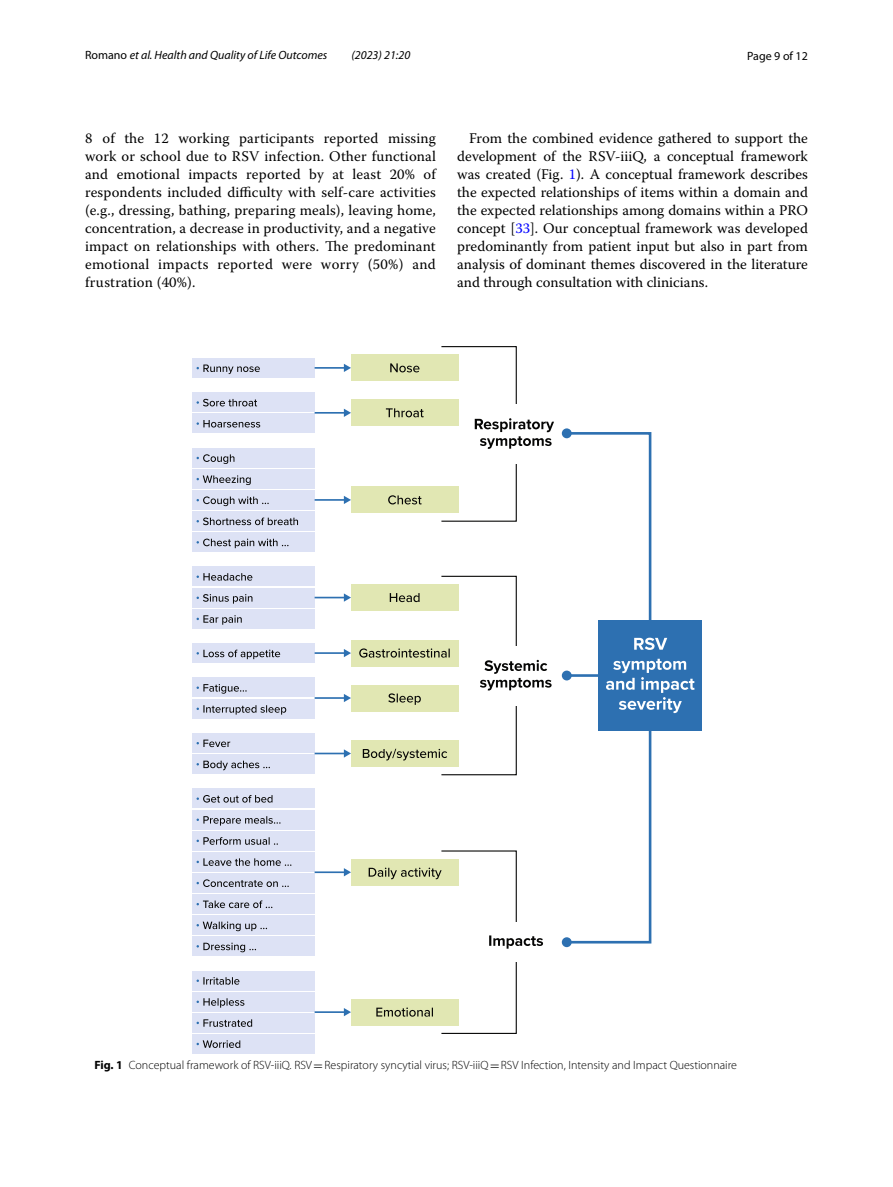
<style>
.page{position:relative;width:893px;height:1187px;background:#fff}
.page>*{position:absolute;margin:0;border:0;box-sizing:border-box;transform-origin:0 0}
.t1{font:14.7px/18px "Warnock Pro";letter-spacing:.01em;color:#000;text-align:justify}
.t2{font:300 12px "Myriad Pro";color:#000}
.t3{font:italic 12px "Myriad Pro";color:#000}
.t4{font:12px "Myriad Pro";color:#000}
.s1{font-style:normal}
.s2{color:#00f}
.s3{font-weight:700}
.s4{font-family:"MTSY";font-weight:400}
</style>
<div class="page">
<hr style="left:566px;top:674px;width:84px;height:2px;background:#2d70b1">
<svg style="left:562px;top:670px;width:10px;height:10px"></svg>
<div style="left:565px;top:432px;width:86px;height:511px;border:3px solid #2d70b1"></div>
<div style="left:562px;top:937px;width:10px;height:10px;background:#2d70b1;border-radius:50%"></div>
<div style="left:562px;top:428px;width:10px;height:10px;background:#2d70b1;border-radius:50%"></div>
<div style="left:441px;top:575px;width:76px;height:200px;border:1px solid #060605"></div>
<div style="left:482px;top:645px;width:68px;height:60px;background:#fff"></div>
<div style="left:441px;top:850px;width:76px;height:183px;border:1px solid #060605"></div>
<div style="left:482px;top:922px;width:68px;height:40px;background:#fff"></div>
<svg style="left:480px;top:659px;width:72px;height:31px"></svg>
<div style="left:441px;top:346px;width:76px;height:175px;border:1px solid #060605"></div>
<div style="left:598px;top:620px;width:104px;height:110px;background:#2d70b1"></div>
<svg style="left:634px;top:637px;width:33px;height:13px"></svg>
<svg style="left:606px;top:658px;width:89px;height:55px"></svg>
<svg style="left:489px;top:935px;width:54px;height:13px"></svg>
<div style="left:192px;top:448px;width:123px;height:19px;background:#dde2f5"></div>
<svg style="left:197px;top:454px;width:37px;height:10px"></svg>
<div style="left:192px;top:469px;width:123px;height:20px;background:#dde2f5"></div>
<svg style="left:197px;top:475px;width:54px;height:10px"></svg>
<div style="left:192px;top:490px;width:123px;height:20px;background:#dde2f5"></div>
<svg style="left:197px;top:496px;width:72px;height:10px"></svg>
<div style="left:192px;top:511px;width:123px;height:20px;background:#dde2f5"></div>
<svg style="left:197px;top:517px;width:101px;height:8px"></svg>
<div style="left:192px;top:532px;width:123px;height:20px;background:#dde2f5"></div>
<svg style="left:197px;top:538px;width:91px;height:10px"></svg>
<div style="left:351px;top:486px;width:107px;height:27px;background:#e1e7b3"></div>
<svg style="left:388px;top:495px;width:34px;height:9px"></svg>
<hr style="left:315px;top:499px;width:30px;height:1px;background:#2d70b1">
<svg style="left:344px;top:496px;width:7px;height:8px"></svg>
<div style="left:192px;top:358px;width:123px;height:20px;background:#dde2f5"></div>
<svg style="left:197px;top:364px;width:63px;height:10px"></svg>
<div style="left:351px;top:354px;width:107px;height:27px;background:#e1e7b3"></div>
<svg style="left:390px;top:363px;width:29px;height:9px"></svg>
<hr style="left:315px;top:367px;width:30px;height:1px;background:#2d70b1">
<svg style="left:344px;top:364px;width:7px;height:8px"></svg>
<div style="left:192px;top:392px;width:123px;height:20px;background:#dde2f5"></div>
<svg style="left:197px;top:399px;width:60px;height:7px"></svg>
<div style="left:192px;top:413px;width:123px;height:20px;background:#dde2f5"></div>
<svg style="left:197px;top:420px;width:63px;height:7px"></svg>
<div style="left:351px;top:399px;width:107px;height:27px;background:#e1e7b3"></div>
<svg style="left:386px;top:408px;width:38px;height:9px"></svg>
<hr style="left:315px;top:412px;width:30px;height:1px;background:#2d70b1">
<svg style="left:344px;top:408px;width:7px;height:9px"></svg>
<div style="left:192px;top:643px;width:123px;height:20px;background:#dde2f5"></div>
<svg style="left:197px;top:649px;width:83px;height:10px"></svg>
<div style="left:351px;top:639px;width:107px;height:27px;background:#e1e7b3"></div>
<svg style="left:359px;top:648px;width:91px;height:9px"></svg>
<hr style="left:315px;top:652px;width:30px;height:2px;background:#2d70b1">
<svg style="left:344px;top:649px;width:7px;height:8px"></svg>
<div style="left:192px;top:677px;width:123px;height:20px;background:#dde2f5"></div>
<svg style="left:197px;top:684px;width:50px;height:9px"></svg>
<div style="left:192px;top:698px;width:123px;height:20px;background:#dde2f5"></div>
<svg style="left:197px;top:705px;width:89px;height:9px"></svg>
<div style="left:351px;top:684px;width:107px;height:27px;background:#e1e7b3"></div>
<svg style="left:388px;top:693px;width:33px;height:11px"></svg>
<hr style="left:315px;top:697px;width:30px;height:1px;background:#2d70b1">
<svg style="left:344px;top:694px;width:7px;height:8px"></svg>
<div style="left:192px;top:566px;width:123px;height:20px;background:#dde2f5"></div>
<svg style="left:197px;top:573px;width:55px;height:7px"></svg>
<div style="left:192px;top:587px;width:123px;height:20px;background:#dde2f5"></div>
<svg style="left:197px;top:594px;width:55px;height:9px"></svg>
<div style="left:192px;top:608px;width:123px;height:20px;background:#dde2f5"></div>
<svg style="left:197px;top:615px;width:45px;height:9px"></svg>
<div style="left:351px;top:584px;width:107px;height:26px;background:#e1e7b3"></div>
<svg style="left:390px;top:593px;width:30px;height:9px"></svg>
<hr style="left:315px;top:596px;width:30px;height:2px;background:#2d70b1">
<svg style="left:344px;top:593px;width:7px;height:8px"></svg>
<div style="left:192px;top:733px;width:123px;height:20px;background:#dde2f5"></div>
<svg style="left:197px;top:739px;width:33px;height:8px"></svg>
<div style="left:192px;top:754px;width:123px;height:20px;background:#dde2f5"></div>
<svg style="left:197px;top:760px;width:73px;height:10px"></svg>
<div style="left:351px;top:740px;width:107px;height:26px;background:#e1e7b3"></div>
<svg style="left:363px;top:748px;width:84px;height:12px"></svg>
<hr style="left:315px;top:752px;width:30px;height:2px;background:#2d70b1">
<svg style="left:344px;top:749px;width:7px;height:8px"></svg>
<div style="left:192px;top:970px;width:123px;height:20px;background:#dde2f5"></div>
<svg style="left:197px;top:977px;width:42px;height:7px"></svg>
<div style="left:192px;top:991px;width:123px;height:20px;background:#dde2f5"></div>
<svg style="left:197px;top:998px;width:47px;height:9px"></svg>
<div style="left:192px;top:1012px;width:123px;height:20px;background:#dde2f5"></div>
<svg style="left:197px;top:1019px;width:55px;height:7px"></svg>
<div style="left:192px;top:1033px;width:123px;height:20px;background:#dde2f5"></div>
<svg style="left:197px;top:1040px;width:43px;height:7px"></svg>
<div style="left:351px;top:998px;width:107px;height:27px;background:#e1e7b3"></div>
<svg style="left:376px;top:1007px;width:57px;height:9px"></svg>
<hr style="left:315px;top:1011px;width:30px;height:1px;background:#2d70b1">
<svg style="left:344px;top:1008px;width:7px;height:8px"></svg>
<div style="left:192px;top:809px;width:123px;height:20px;background:#dde2f5"></div>
<div style="left:192px;top:788px;width:123px;height:20px;background:#dde2f5"></div>
<svg style="left:197px;top:795px;width:75px;height:7px"></svg>
<div style="left:192px;top:830px;width:123px;height:20px;background:#dde2f5"></div>
<svg style="left:197px;top:837px;width:81px;height:7px"></svg>
<div style="left:192px;top:851px;width:123px;height:20px;background:#dde2f5"></div>
<svg style="left:197px;top:858px;width:94px;height:7px"></svg>
<div style="left:192px;top:872px;width:123px;height:20px;background:#dde2f5"></div>
<svg style="left:197px;top:879px;width:92px;height:7px"></svg>
<div style="left:192px;top:893px;width:123px;height:20px;background:#dde2f5"></div>
<svg style="left:197px;top:900px;width:75px;height:8px"></svg>
<div style="left:192px;top:914px;width:123px;height:20px;background:#dde2f5"></div>
<svg style="left:197px;top:921px;width:70px;height:10px"></svg>
<div style="left:192px;top:936px;width:123px;height:20px;background:#dde2f5"></div>
<svg style="left:197px;top:942px;width:59px;height:10px"></svg>
<svg style="left:197px;top:816px;width:84px;height:9px"></svg>
<div style="left:351px;top:858px;width:107px;height:27px;background:#e1e7b3"></div>
<svg style="left:369px;top:867px;width:73px;height:12px"></svg>
<hr style="left:315px;top:871px;width:30px;height:2px;background:#2d70b1">
<svg style="left:344px;top:868px;width:7px;height:8px"></svg>
<div style="left:482px;top:404px;width:68px;height:59px;background:#fff"></div>
<svg style="left:475px;top:418px;width:79px;height:31px"></svg>
<p class="t3" style="left:85px;top:48px;width:244px"><span class="s1">Romano</span> et al. Health and Quality of Life Outcomes</p>
<p class="t3" style="left:351px;top:48px;width:60px">(2023) 21:20</p>
<p class="t4" style="left:747px;top:48px;width:62px">Page 9 of 12</p>
<p class="t1" style="left:85px;top:128px;width:352px">8 of the 12 working participants reported missing work or school due to RSV infection. Other functional and emotional impacts reported by at least 20% of respondents included difficulty with self-care activities (e.g., dressing, bathing, preparing meals), leaving home, concentration, a decrease in productivity, and a negative impact on relationships with others. The predominant emotional impacts reported were worry (50%) and frustration (40%).</p>
<p class="t1" style="left:457px;top:128px;width:352px;text-indent:12px">From the combined evidence gathered to support the development of the RSV-iiiQ, a conceptual framework was created (Fig. <span class="s2">1</span>). A conceptual framework describes the expected relationships of items within a domain and the expected relationships among domains within a PRO concept [<span class="s2">33</span>]. Our conceptual framework was developed predominantly from patient input but also in part from analysis of dominant themes discovered in the literature and through consultation with clinicians.</p>
<p class="t2" style="left:94px;top:1058px;width:644px"><span class="s3">Fig. 1</span> Conceptual framework of RSV-iiiQ. RSV<span class="s4">=</span>Respiratory syncytial virus; RSV-iiiQ<span class="s4">=</span>RSV Infection, Intensity and Impact Questionnaire</p>
</div>
